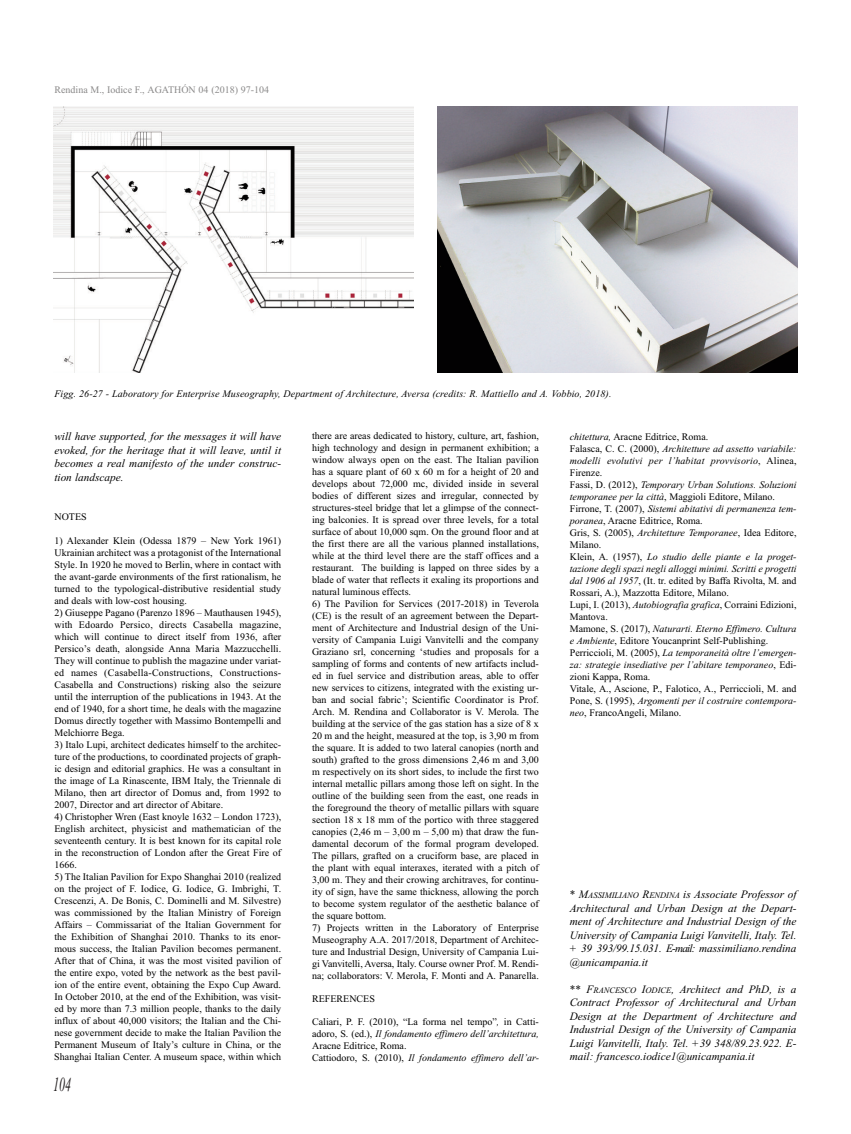
<style>
.page{position:relative;width:851px;height:1134px;background:#fff}
.page>*{position:absolute;margin:0;border:0;box-sizing:border-box;transform-origin:0 0}
.t1{font:italic 20px "Times New Roman";color:#231f20;scale:.6 1}
.t2{font:italic 11.25px/13.5px "Times New Roman";color:#000;text-align:justify}
.t3{font:10px/12px "Times New Roman";color:#000;text-align:justify}
.t4{font:italic 10px "Times New Roman";letter-spacing:.01em;color:#000}
.t5{font:10px "Times New Roman";color:#8a8989}
.s1{font-style:italic}
.s2{font-size:8.5px}
</style>
<div class="page">
<img style="left:53px;top:106px;width:360px;height:267px">
<img style="left:437px;top:106px;width:360px;height:267px">
<p class="t5" style="left:54px;top:84px;width:216px">Rendina M., Iodice F., AGATHÓN 04 (2018) 97-104</p>
<p class="t4" style="left:54px;top:388px;width:558px">Figg. 26-27 - Laboratory for enterprise Museography, department of Architecture, Aversa (credits: r. Mattiello and A. Vobbio, 2018).</p>
<p class="t2" style="left:54px;top:429px;width:228px">will have supported, for the messages it will have evoked, for the heritage that it will leave, until it becomes a real manifesto of the under construc&shy;tion landscape.</p>
<p class="t3" style="left:54px;top:511px;width:34px">NOTES</p>
<p class="t3" style="left:54px;top:535px;width:228px">1) Alexander Klein (Odessa 1879 – New York 1961)<br>Ukrainian architect was a protagonist of the International Style. In 1920 he moved to Berlin, where in contact with the avant-garde environments of the first rationalism, he turned to the typological-distributive residential study and deals with low-cost housing.</p>
<p class="t3" style="left:54px;top:607px;width:228px">2) Giuseppe Pagano (Parenzo 1896 – Mauthausen 1945), with Edoardo Persico, directs Casabella magazine, which will continue to direct itself from 1936, after Persico’s death, alongside Anna Maria Mazzucchelli.<br>They will continue to publish the magazine under variat&shy;ed names (Casabella-Constructions, Constructions-Casabella and Constructions) risking also the seizure until the interruption of the publications in 1943. At the end of 1940, for a short time, he deals with the magazine Domus directly together with Massimo Bontempelli and Melchiorre Bega.</p>
<p class="t3" style="left:54px;top:739px;width:228px">3) Italo Lupi, architect dedicates himself to the architec&shy;ture of the productions, to coordinated projects of graph&shy;ic design and editorial graphics. He was a consultant in the image of La Rinascente, IBM Italy, the Triennale di Milano, then art director of Domus and, from 1992 to 2007, Director and art director of Abitare.</p>
<p class="t3" style="left:54px;top:811px;width:228px">4) Christopher Wren (East knoyle 1632 – London 1723), English architect, physicist and mathematician of the seventeenth century. It is best known for its capital role in the reconstruction of London after the Great Fire of 1666.</p>
<p class="t3" style="left:54px;top:871px;width:228px">5) The Italian Pavilion for Expo Shanghai 2010 (realized on the project of F. Iodice, G. Iodice, G. Imbrighi, T.<br>Crescenzi, A. De Bonis, C. Dominelli and M. Silvestre) was commissioned by the Italian Ministry of Foreign Affairs – Commissariat of the Italian Government for the Exhibition of Shanghai 2010. Thanks to its enor&shy;mous success, the Italian Pavilion becomes permanent.<br>After that of China, it was the most visited pavilion of the entire expo, voted by the network as the best pavil&shy;ion of the entire event, obtaining the Expo Cup Award.<br>In October 2010, at the end of the Exhibition, was visit&shy;ed by more than 7.3 million people, thanks to the daily influx of about 40,000 visitors; the Italian and the Chi&shy;nese government decide to make the Italian Pavilion the Permanent Museum of Italy’s culture in China, or the Shanghai Italian Center. A museum space, within which</p>
<h1 class="t1" style="left:53px;top:1072px;width:32px">104</h1>
<p class="t3" style="left:312px;top:430px;width:228px">there are areas dedicated to history, culture, art, fashion, high technology and design in permanent exhibition; a window always open on the east. The Italian pavilion has a square plant of 60 x 60 m for a height of 20 and develops about 72,000 mc, divided inside in several bodies of different sizes and irregular, connected by structures-steel bridge that let a glimpse of the connect&shy;ing balconies. It is spread over three levels, for a total surface of about 10,000 sqm. On the ground floor and at the first there are all the various planned installations, while at the third level there are the staff offices and a restaurant. The building is lapped on three sides by a blade of water that reflects it exaling its proportions and natural luminous effects.</p>
<p class="t3" style="left:312px;top:598px;width:228px">6) The Pavilion for Services (2017-2018) in Teverola (CE) is the result of an agreement between the Depart&shy;ment of Architecture and Industrial design of the Uni&shy;versity of Campania Luigi Vanvitelli and the company Graziano srl, concerning ‘studies and proposals for a sampling of forms and contents of new artifacts includ&shy;ed in fuel service and distribution areas, able to offer new services to citizens, integrated with the existing ur&shy;ban and social fabric’; Scientific Coordinator is Prof.<br>Arch. M. Rendina and Collaborator is V. Merola. The building at the service of the gas station has a size of 8 x 20 m and the height, measured at the top, is 3,90 m from the square. It is added to two lateral canopies (north and south) grafted to the gross dimensions 2,46 m and 3,00 m respectively on its short sides, to include the first two internal metallic pillars among those left on sight. In the outline of the building seen from the east, one reads in the foreground the theory of metallic pillars with square section 18 x 18 mm of the portico with three staggered canopies (2,46 m – 3,00 m – 5,00 m) that draw the fun&shy;damental decorum of the formal program developed.<br>The pillars, grafted on a cruciform base, are placed in the plant with equal interaxes, iterated with a pitch of 3,00 m. They and their crowing architraves, for continu&shy;ity of sign, have the same thickness, allowing the porch to become system regulator of the aesthetic balance of the square bottom.</p>
<p class="t3" style="left:312px;top:922px;width:228px">7) Projects written in the Laboratory of Enterprise Museography A.A. 2017/2018, Department of Architec&shy;ture and Industrial Design, University of Campania Lui&shy;gi Vanvitelli, Aversa, Italy. Course owner Prof. M. Rendi&shy;na; collaborators: V. Merola, F. Monti and A. Panarella.</p>
<p class="t3" style="left:312px;top:993px;width:64px">REFERENCES</p>
<p class="t3" style="left:312px;top:1015px;width:228px;text-align:left">Caliari, P. F. (2010), “La forma nel tempo”<span class="s1">,</span> in Catti&shy;adoro, S. (ed.), <span class="s1">Il fondamento effimero dell’architettura, </span>Aracne Editrice, Roma.<br>Cattiodoro, S. (2010), <span class="s1">Il fondamento effimero dell’ar-</span></p>
<p class="t3" style="left:569px;top:431px;width:228px;text-align:left"><span class="s1">chitettura,</span> Aracne Editrice, Roma.<br>Falasca, C. C. (2000), <span class="s1">Architetture ad assetto variabile: modelli evolutivi per l’habitat provvisorio</span>, Alinea, Firenze.<br>Fassi, D. (2012), <span class="s1">temporary Urban solutions. soluzioni temporanee per la città</span>, Maggioli Editore, Milano.<br>Firrone, T. (2007), <span class="s1">sistemi abitativi di permanenza tem&shy;poranea</span>, Aracne Editrice, Roma.<br>Gris, S. (2005), <span class="s1">Architetture temporanee</span>, Idea Editore, Milano.<br>Klein, A. (1957), <span class="s1">Lo studio delle piante e la proget&shy;tazione degli spazi negli alloggi minimi. scritti e progetti dal 1906 al 1957</span>, (It. tr. edited by Baffa Rivolta, M. and Rossari, A.), Mazzotta Editore, Milano.<br>Lupi, I. (2013), <span class="s1">Autobiografia grafica</span>, Corraini Edizioni, Mantova.<br>Mamone, S. (2017), <span class="s1">Naturarti. eterno effimero. cultura e Ambiente</span>, Editore Youcanprint Self-Publishing.<br>Perriccioli, M. (2005), <span class="s1">La temporaneità oltre l’emergen&shy;za: strategie insediative per l’abitare temporaneo</span>, Edi&shy;zioni Kappa, Roma.<br>Vitale, A., Ascione, P., Falotico, A., Perriccioli, M. and Pone, S. (1995), <span class="s1">Argomenti per il costruire contempora&shy;neo</span>, FrancoAngeli, Milano.</p>
<p class="t2" style="left:569px;top:888px;width:228px">* M<span class="s2">AssIMILIANo</span> r<span class="s2">eNdINA</span> is Associate Professor of Architectural and Urban design at the depart&shy;ment of Architecture and Industrial design of the University of campania Luigi Vanvitelli, Italy. tel. + 39 393/99.15.031. e-mail: massimiliano.rendina @unicampania.it</p>
<p class="t2" style="left:569px;top:982px;width:229px">** F<span class="s2">rANcesco</span> I<span class="s2">odIce</span>, Architect and Phd, is a contract Professor of Architectural and Urban design at the department of Architecture and Industrial design of the University of campania Luigi Vanvitelli, Italy. tel. +39 348/89.23.922. e&shy;mail: francesco.iodice1@unicampania.it</p>
</div>
